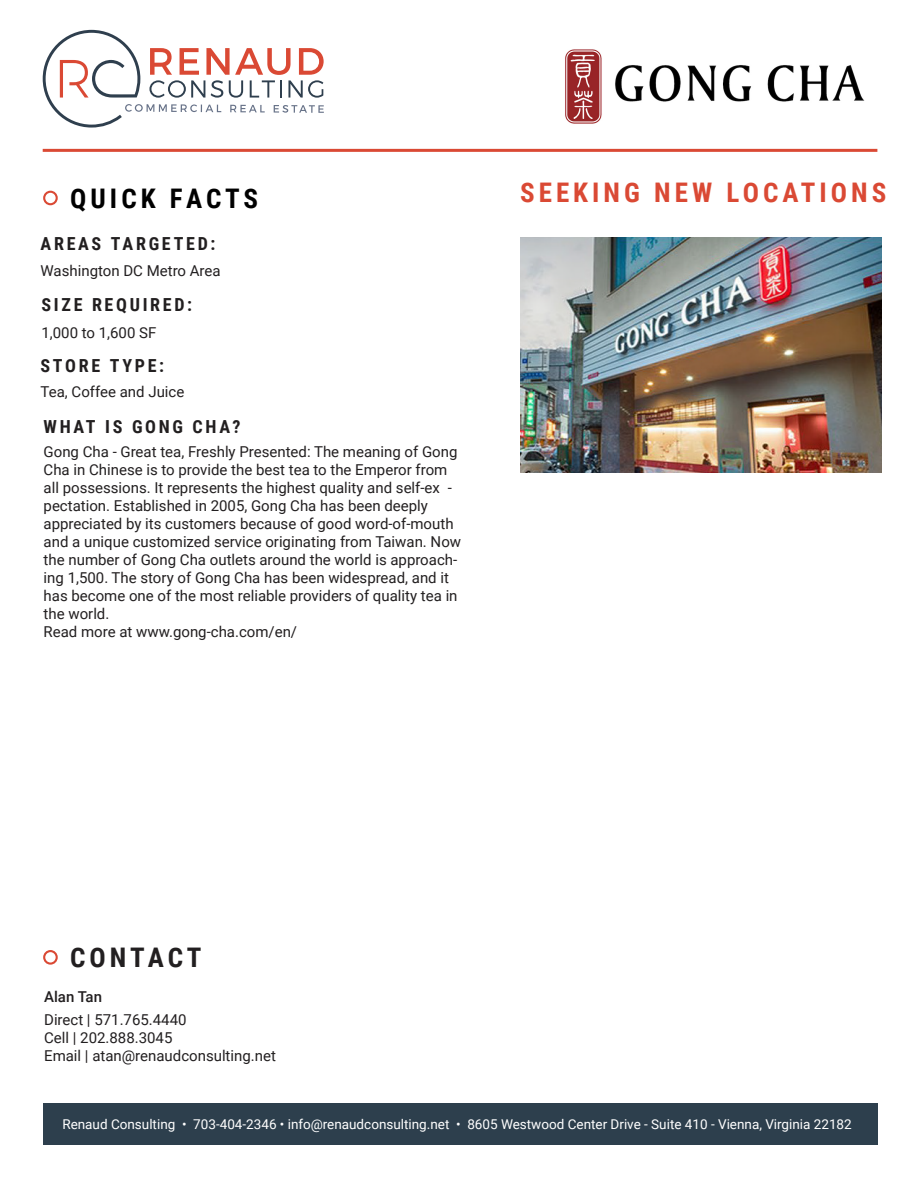
<style>
.page{position:relative;width:918px;height:1188px;background:#fff}
.page>*{position:absolute;margin:0;border:0;box-sizing:border-box;transform-origin:0 0}
.t1{font:700 27px "Roboto Condensed";letter-spacing:.15em;color:#da4934}
.t2{font:700 27px "Roboto Condensed";letter-spacing:.145em;color:#000}
.t3{font:700 27px "Roboto Condensed";letter-spacing:.14em;color:#221f20}
.t4{font:700 18px "Roboto Condensed";letter-spacing:.15em;color:#221f20}
.t5{font:15px/18px "Roboto";color:#221f20}
.t6{font:500 15px "Roboto";color:#221f20}
.t7{font:13.5px "Roboto";color:#fff}
</style>
<div class="page">
<hr style="left:43px;top:149px;width:834px;height:3px;background:#da4934">
<div style="left:43px;top:1104px;width:834px;height:41px;background:#2d3f4d"></div>
<svg style="left:43px;top:30px;width:281px;height:98px"></svg>
<div style="left:43px;top:191px;width:15px;height:14px;border:2px solid #da4934;border-radius:50%"></div>
<img style="left:520px;top:237px;width:361px;height:236px">
<div style="left:43px;top:950px;width:15px;height:15px;border:2px solid #da4934;border-radius:50%"></div>
<img style="left:565px;top:49px;width:300px;height:75px">
<h1 class="t2" style="left:70px;top:179px;width:190px">QUICK FACTS</h1>
<h1 class="t1" style="left:520px;top:174px;width:368px">SEEKING NEW LOCATIONS</h1>
<p class="t4" style="left:41px;top:231px;width:176px">AREAS TARGETED:</p>
<p class="t5" style="left:41px;top:261px;width:182px">Washington DC Metro Area</p>
<p class="t4" style="left:41px;top:292px;width:152px">SIZE REQUIRED:</p>
<p class="t5" style="left:41px;top:323px;width:116px">1,000 to 1,600 SF</p>
<p class="t4" style="left:41px;top:353px;width:125px">STORE TYPE:</p>
<p class="t5" style="left:41px;top:382px;width:145px">Tea, Coffee and Juice</p>
<p class="t4" style="left:44px;top:414px;width:198px">WHAT IS GONG CHA?</p>
<p class="t5" style="left:44px;top:443px;width:419px">Gong Cha - Great tea, Freshly Presented: The meaning of Gong Cha in Chinese is to provide the best tea to the Emperor from all possessions. It represents the highest quality and self-ex - pectation. Established in 2005, Gong Cha has been deeply appreciated by its customers because of good word-of-mouth and a unique customized service originating from Taiwan. Now the number of Gong Cha outlets around the world is approach&shy;ing 1,500. The story of Gong Cha has been widespread, and it has become one of the most reliable providers of quality tea in the world.<br>Read more at www.gong-cha.com/en/</p>
<h1 class="t3" style="left:70px;top:939px;width:133px">CONTACT</h1>
<p class="t6" style="left:44px;top:986px;width:59px">Alan Tan</p>
<p class="t5" style="left:44px;top:1010px;width:233px">Direct | 571.765.4440<br>Cell | 202.888.3045<br>Email | atan@renaudconsulting.net</p>
<p class="t7" style="left:62px;top:1115px;width:791px">Renaud Consulting • 703-404-2346 • info@renaudconsulting.net • 8605 Westwood Center Drive - Suite 410 - Vienna, Virginia 22182</p>
</div>
